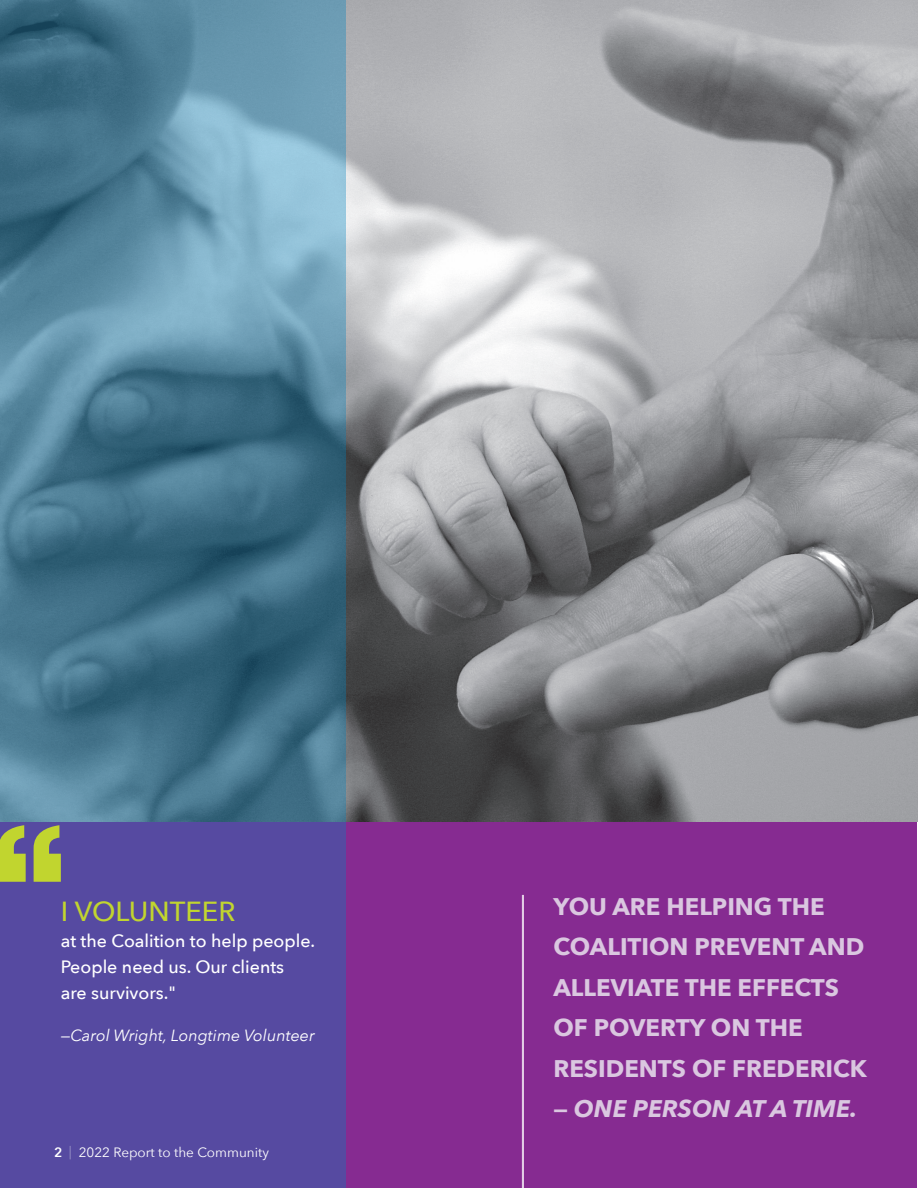
<style>
.page{position:relative;width:918px;height:1188px;background:#fff}
.page>*{position:absolute;margin:0;border:0;box-sizing:border-box;transform-origin:0 0}
.heder{font:500 27.6px "Avenir Next";color:#c1d52f}
.annual_report_main_t{font:700 24px/40.5px "Avenir Next";color:#dac7e0}
.annual_report_main_t-2{font:italic 700 24px "Avenir Next";color:#dac7e0}
.heder-2{font:500 17.85px/26px "Avenir Next";color:#fff}
.heder-3{font:italic 16.2px "Avenir Next";color:#fff}
.page_bottoms_left{font:13.5px "Avenir Next";color:#fff}
.s1{font-weight:600}
.s2{font-weight:200}
.s3{font-style:normal}
</style>
<div class="page">
<div style="left:0;top:0;width:916px;height:1188px;background:#862b91"></div>
<img style="left:346px;top:0;width:572px;height:821px">
<hr style="left:523px;top:895px;width:1px;height:293px;background:#fff">
<hr style="left:522px;top:895px;width:1px;height:293px;background:#fff">
<svg style="left:0;top:0;width:346px;height:1188px;background:#526f9a"></svg>
<svg style="left:0;top:825px;width:61px;height:57px;background:#9fa952"></svg>
<p class="heder" style="left:61px;top:888px;width:176px">I VOLUNTEER</p>
<p class="heder-2" style="left:61px;top:927px;width:256px">at the Coalition to help people.<br>People need us. Our clients<br>are survivors."</p>
<p class="heder-3" style="left:61px;top:1021px;width:255px">—Carol Wright, Longtime Volunteer</p>
<p class="page_bottoms_left" style="left:54px;top:1141px;width:216px"><span class="s1">2</span> <span class="s2">|</span> 2022 Report to the Community</p>
<p class="annual_report_main_t" style="left:554px;top:886px;width:315px">YOU ARE HELPING THE<br>COALITION PREVENT AND<br>ALLEVIATE THE EFFECTS<br>OF POVERTY ON THE<br>RESIDENTS OF FREDERICK</p>
<p class="annual_report_main_t-2" style="left:554px;top:1088px;width:305px"><span class="s3">—</span> ONE PERSON AT A TIME.</p>
</div>
